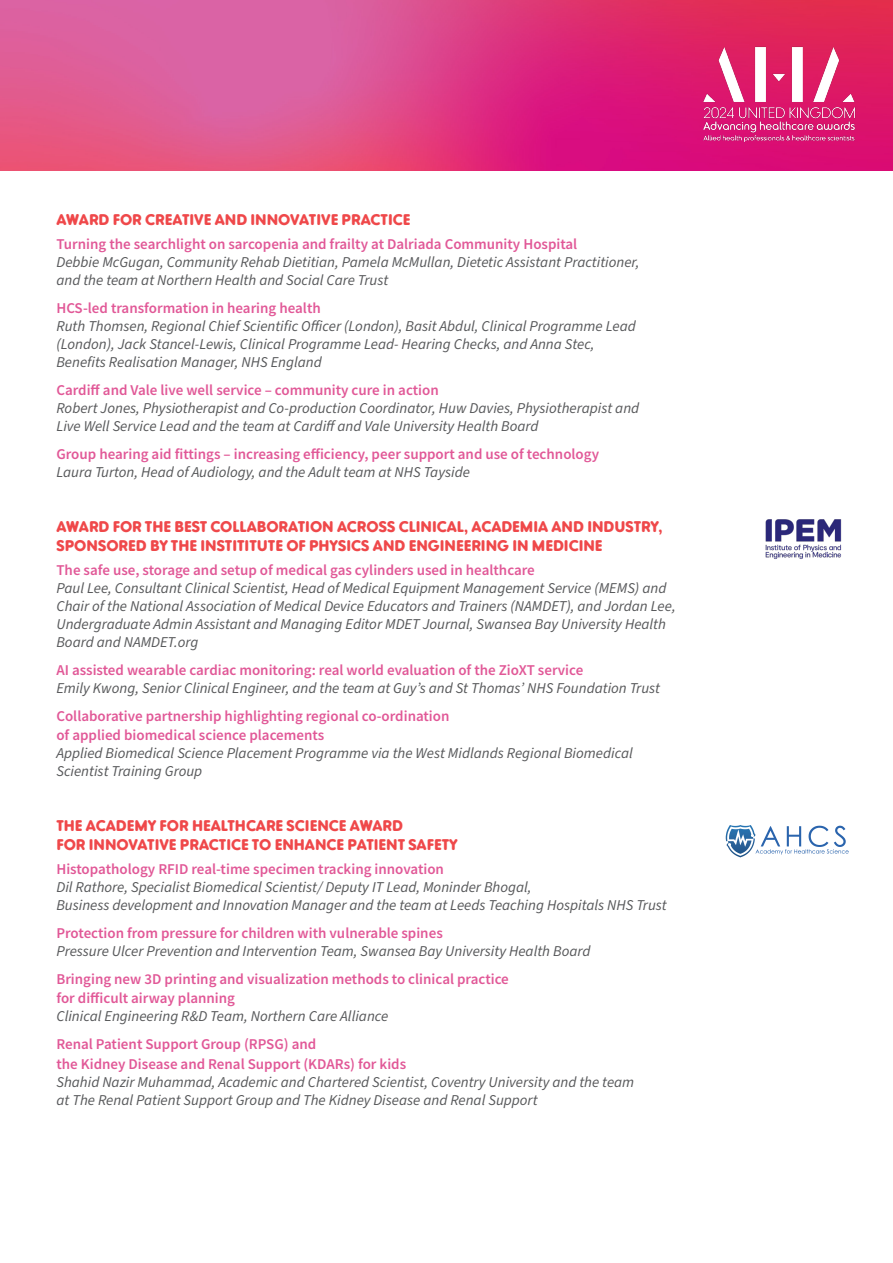
<style>
.page{position:relative;width:893px;height:1263px;background:#fff}
.page>*{position:absolute;margin:0;border:0;box-sizing:border-box;transform-origin:0 0}
.Award_title{font:700 16.5px/18.8px "Betty";color:#ef484a}
.Project_name{font:italic 15px/18px "Source Sans Pro";color:#57585a}
.Project_name-2{font:600 15px/19.5px "Source Sans Pro";color:#e15897}
.s1{font-weight:600;font-style:normal;color:#e15897}
.s2{font-weight:400;font-style:italic;color:#57585a}
</style>
<div class="page">
<svg style="left:726px;top:825px;width:123px;height:30px"></svg>
<img style="left:765px;top:519px;width:77px;height:40px">
<img style="left:0;top:0;width:893px;height:170px">
<img style="left:704px;top:47px;width:155px;height:98px">
<p class="Award_title" style="left:56px;top:211px;width:356px">AWARD FOR CREATIVE AND INNOVATIVE PRACTICE</p>
<p class="Project_name" style="left:56px;top:235px;width:585px"><span class="s1">Turning the searchlight on sarcopenia and frailty at Dalriada Community Hospital<br></span>Debbie McGugan, Community Rehab Dietitian, Pamela McMullan, Dietetic Assistant Practitioner, and the team at Northern Health and Social Care Trust</p>
<p class="Project_name" style="left:56px;top:299px;width:581px"><span class="s1">HCS-led transformation in hearing health<br></span>Ruth Thomsen, Regional Chief Scientific Officer (London), Basit Abdul, Clinical Programme Lead (London), Jack Stancel-Lewis, Clinical Programme Lead- Hearing Checks, and Anna Stec, Benefits Realisation Manager, NHS England</p>
<p class="Project_name" style="left:56px;top:381px;width:584px"><span class="s1">Cardiff and Vale live well service – community cure in action<br></span>Robert Jones, Physiotherapist and Co-production Coordinator, Huw Davies, Physiotherapist and<br>Live Well Service Lead and the team at Cardiff and Vale University Health Board</p>
<p class="Project_name-2" style="left:56px;top:445px;width:544px;line-height:18px">Group hearing aid fittings – increasing efficiency, peer support and use of technology<br><span class="s2">Laura Turton, Head of Audiology, and the Adult team at NHS Tayside</span></p>
<p class="Award_title" style="left:56px;top:518px;width:607px">AWARD FOR THE BEST COLLABORATION ACROSS CLINICAL, ACADEMIA AND INDUSTRY,<br>SPONSORED BY THE INSTITITUTE OF PHYSICS AND ENGINEERING IN MEDICINE</p>
<p class="Project_name" style="left:56px;top:561px;width:621px"><span class="s1">The safe use, storage and setup of medical gas cylinders used in healthcare<br></span>Paul Lee, Consultant Clinical Scientist, Head of Medical Equipment Management Service (MEMS) and Chair of the National Association of Medical Device Educators and Trainers (NAMDET), and Jordan Lee, Undergraduate Admin Assistant and Managing Editor MDET Journal, Swansea Bay University Health Board and NAMDET.org</p>
<p class="Project_name" style="left:56px;top:661px;width:605px"><span class="s1">AI assisted wearable cardiac monitoring: real world evaluation of the ZioXT service<br></span>Emily Kwong, Senior Clinical Engineer, and the team at Guy’s and St Thomas’ NHS Foundation Trust</p>
<p class="Project_name-2" style="left:56px;top:706px;width:395px">Collaborative partnership highlighting regional co-ordination of applied biomedical science placements</p>
<p class="Project_name" style="left:56px;top:745px;width:578px">Applied Biomedical Science Placement Programme via the West Midlands Regional Biomedical<br>Scientist Training Group</p>
<p class="Award_title" style="left:56px;top:818px;width:403px">THE ACADEMY FOR HEALTHCARE SCIENCE AWARD<br>FOR INNOVATIVE PRACTICE TO ENHANCE PATIENT SAFETY</p>
<p class="Project_name" style="left:56px;top:860px;width:612px"><span class="s1">Histopathology RFID real-time specimen tracking innovation<br></span>Dil Rathore, Specialist Biomedical Scientist/ Deputy IT Lead, Moninder Bhogal,<br>Business development and Innovation Manager and the team at Leeds Teaching Hospitals NHS Trust</p>
<p class="Project_name" style="left:56px;top:924px;width:535px"><span class="s1">Protection from pressure for children with vulnerable spines<br></span>Pressure Ulcer Prevention and Intervention Team, Swansea Bay University Health Board</p>
<p class="Project_name-2" style="left:56px;top:969px;width:454px">Bringing new 3D printing and visualization methods to clinical practice for difficult airway planning</p>
<p class="Project_name" style="left:56px;top:1008px;width:333px">Clinical Engineering R&amp;D Team, Northern Care Alliance</p>
<p class="Project_name-2" style="left:56px;top:1034px;width:351px">Renal Patient Support Group (RPSG) and<br>the Kidney Disease and Renal Support (KDARs) for kids</p>
<p class="Project_name" style="left:56px;top:1073px;width:579px">Shahid Nazir Muhammad, Academic and Chartered Scientist, Coventry University and the team at The Renal Patient Support Group and The Kidney Disease and Renal Support</p>
</div>
